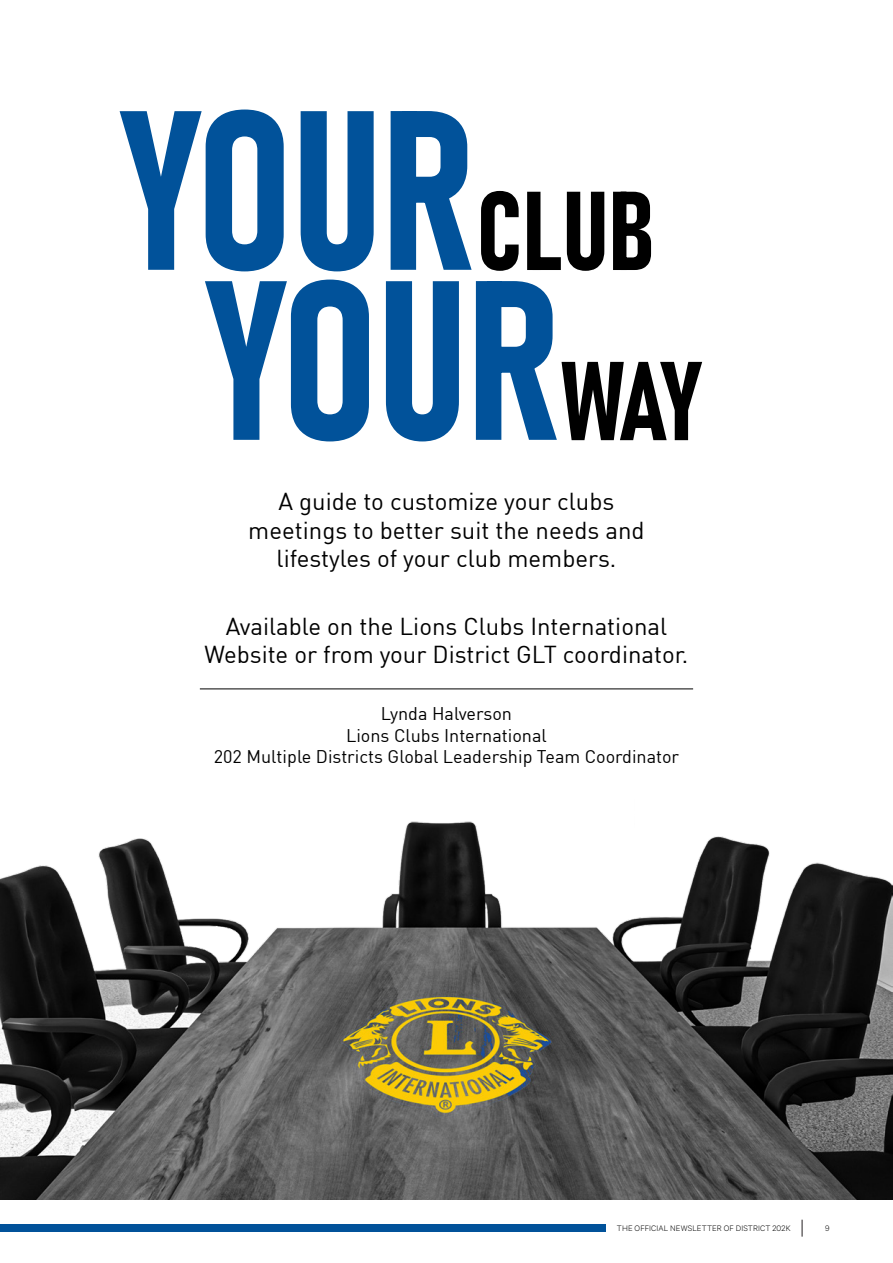
<style>
.page{position:relative;width:893px;height:1263px;background:#fff}
.page>*{position:absolute;margin:0;border:0;box-sizing:border-box;transform-origin:0 0}
.t1{font:223.35px/169.9px "Bahnschrift";color:#01529a;text-align:center;scale:.96 1}
.t2{font:110.25px/170.1px "Bahnschrift";color:#000}
.t3{font:24px/28.8px "DIN";color:#000;text-align:center}
.t4{font:18px/21.6px "DIN";color:#000;text-align:center}
.t5{font:300 9px "Calibre";letter-spacing:.015em;color:#000}
</style>
<div class="page">
<svg style="left:802px;top:1220px;width:1px;height:16px"></svg>
<div style="left:0;top:1225px;width:605px;height:7px;background:#01529a"></div>
<img style="left:0;top:821px;width:893px;height:378px">
<hr style="left:200px;top:688px;width:493px;height:1px;background:#000">
<h1 class="t1" style="left:123px;top:102px;width:461px">YOUR<br>YOUR</h1>
<h2 class="t2" style="left:562px;top:144px;width:140px;text-indent:-85px">CLUB<br>WAY</h2>
<p class="t3" style="left:248px;top:486px;width:398px">A guide to customize your clubs meetings to better suit the needs and lifestyles of your club members.</p>
<p class="t3" style="left:205px;top:611px;width:485px">Available on the Lions Clubs International<br>Website or from your District GLT coordinator.</p>
<p class="t4" style="left:214px;top:702px;width:467px">Lynda Halverson<br>Lions Clubs International<br>202 Multiple Districts Global Leadership Team Coordinator</p>
<p class="t5" style="left:617px;top:1222px;width:175px">THE OFFICIAL NEWSLETTER OF DISTRICT 202K</p>
<p class="t5" style="left:825px;top:1222px;width:6px">9</p>
</div>
